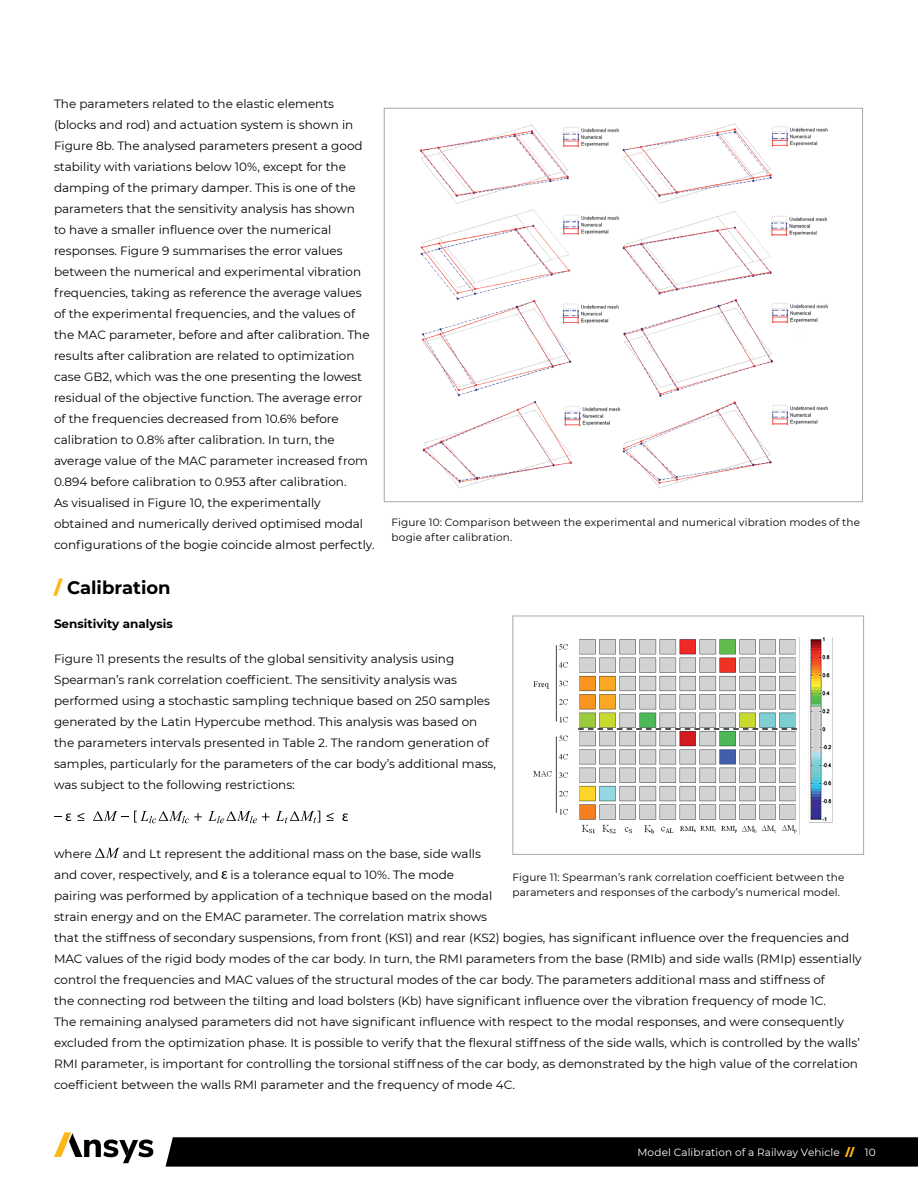
<style>
.page{position:relative;width:918px;height:1188px;background:#fff}
.page>*{position:absolute;margin:0;border:0;box-sizing:border-box;transform-origin:0 0}
.t1{font:700 18px "Montserrat";color:#000}
.t2{font:12px/21px "Montserrat";color:#000}
.t3{font:700 12px "Montserrat";color:#000}
.t4{font:10.5px/15px "Montserrat";letter-spacing:.01em;color:#000}
.t5{font:10.5px "Montserrat";letter-spacing:.01em;color:#fff}
.s1{font-weight:900;color:#fdb71a}
</style>
<div class="page">
<svg style="left:166px;top:1137px;width:752px;height:30px;background:#060606"></svg>
<svg style="left:54px;top:1132px;width:99px;height:31px"></svg>
<svg style="left:54px;top:813px;width:17px;height:8px"></svg>
<svg style="left:77px;top:813px;width:7px;height:8px"></svg>
<svg style="left:93px;top:811px;width:109px;height:12px"></svg>
<svg style="left:208px;top:811px;width:62px;height:12px"></svg>
<svg style="left:276px;top:811px;width:44px;height:12px"></svg>
<svg style="left:327px;top:813px;width:7px;height:8px"></svg>
<svg style="left:342px;top:813px;width:6px;height:8px"></svg>
<svg style="left:95px;top:848px;width:25px;height:10px"></svg>
<svg style="left:222px;top:871px;width:5px;height:8px"></svg>
<img style="left:419px;top:123px;width:409px;height:365px">
<img style="left:533px;top:637px;width:300px;height:198px">
<div style="left:512px;top:616px;width:352px;height:239px;border:1px solid #a5a9ac"></div>
<p class="t2" style="left:54px;top:93px;width:322px">The parameters related to the elastic elements (blocks and rod) and actuation system is shown in Figure 8b. The analysed parameters present a good stability with variations below 10%, except for the damping of the primary damper. This is one of the parameters that the sensitivity analysis has shown<br>to have a smaller influence over the numerical responses. Figure 9 summarises the error values between the numerical and experimental vibration frequencies, taking as reference the average values of the experimental frequencies, and the values of the MAC parameter, before and after calibration. The results after calibration are related to optimization case GB2, which was the one presenting the lowest residual of the objective function. The average error of the frequencies decreased from 10.6% before calibration to 0.8% after calibration. In turn, the average value of the MAC parameter increased from 0.894 before calibration to 0.953 after calibration.<br>As visualised in Figure 10, the experimentally obtained and numerically derived optimised modal configurations of the bogie coincide almost perfectly.</p>
<h1 class="t1" style="left:54px;top:574px;width:118px"><span class="s1">/</span> Calibration</h1>
<p class="t3" style="left:54px;top:615px;width:120px">Sensitivity analysis</p>
<p class="t2" style="left:54px;top:648px;width:444px">Figure 11 presents the results of the global sensitivity analysis using Spearman’s rank correlation coefficient. The sensitivity analysis was performed using a stochastic sampling technique based on 250 samples generated by the Latin Hypercube method. This analysis was based on the parameters intervals presented in Table 2. The random generation of samples, particularly for the parameters of the car body’s additional mass, was subject to the following restrictions:</p>
<p class="t4" style="left:392px;top:515px;width:470px">Figure 10: Comparison between the experimental and numerical vibration modes of the bogie after calibration.</p>
<p class="t2" style="left:54px;top:843px;width:809px;text-indent:69px">and Lt represent the additional mass on the base, side walls<br>and cover, respectively, and is a tolerance equal to 10%. The mode<br>pairing was performed by application of a technique based on the modal<br>strain energy and on the EMAC parameter. The correlation matrix shows<br>that the stiffness of secondary suspensions, from front (KS1) and rear (KS2) bogies, has significant influence over the frequencies and MAC values of the rigid body modes of the car body. In turn, the RMI parameters from the base (RMIb) and side walls (RMIp) essentially control the frequencies and MAC values of the structural modes of the car body. The parameters additional mass and stiffness of<br>the connecting rod between the tilting and load bolsters (Kb) have significant influence over the vibration frequency of mode 1C.<br>The remaining analysed parameters did not have significant influence with respect to the modal responses, and were consequently excluded from the optimization phase. It is possible to verify that the flexural stiffness of the side walls, which is controlled by the walls’ RMI parameter, is important for controlling the torsional stiffness of the car body, as demonstrated by the high value of the correlation coefficient between the walls RMI parameter and the frequency of mode 4C.</p>
<p class="t2" style="left:54px;top:843px;width:39px">where</p>
<p class="t4" style="left:512px;top:869px;width:334px">Figure 11: Spearman’s rank correlation coefficient between the parameters and responses of the carbody’s numerical model.</p>
<p class="t5" style="left:637px;top:1145px;width:240px">Model Calibration of a Railway Vehicle <span class="s1">//</span> 10</p>
</div>
